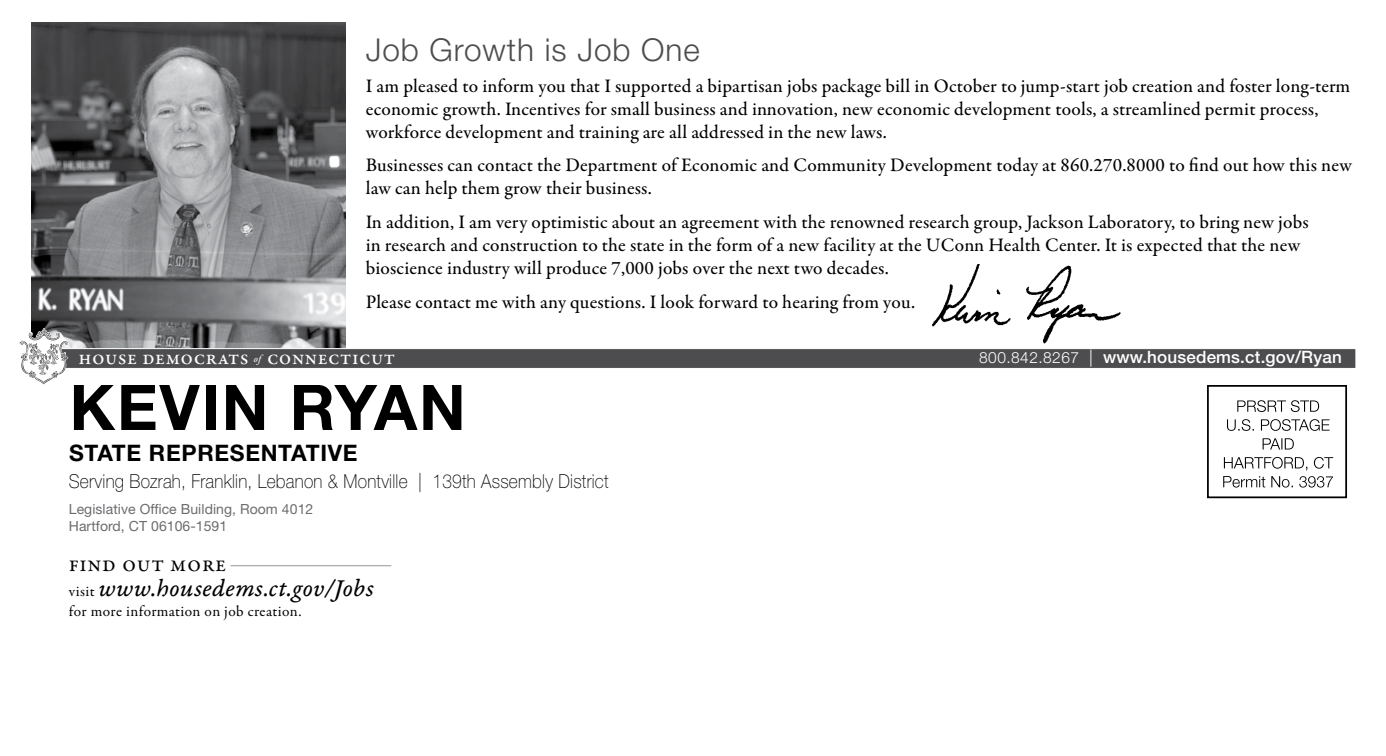
<style>
.page{position:relative;width:1386px;height:756px;background:#fff}
.page>*{position:absolute;margin:0;border:0;box-sizing:border-box;transform-origin:0 0}
.t1{font:700 63px "Helvetica Neue LT Std";letter-spacing:.03em;color:#000}
.t2{font:300 31.5px "Helvetica Neue LT Std";letter-spacing:.03em;color:#4d4d4f}
.t3{font:25.55px "Garamond Premr Pro It Capt";letter-spacing:.01em;color:#000}
.t4{font:22.93px "Garamond Premr Pro";letter-spacing:.03em;color:#000}
.t5{font:700 22.75px "Helvetica Neue LT Std";letter-spacing:.03em;color:#000}
.t6{font:500 20.3px "Garamond Premr Pro";letter-spacing:.025em;color:#fff}
.t7{font:500 19.25px/23.1px "Garamond Premr Pro";letter-spacing:.01em;color:#000}
.t8{font:100 19.25px "Helvetica Neue LT Std";letter-spacing:.015em;color:#000;scale:.9 1}
.t9{font:500 16.97px "Helvetica Neue LT Std";letter-spacing:.01em;color:#fff}
.t10{font:15.22px "Garamond Premr Pro";letter-spacing:.02em;color:#000}
.t11{font:14px/16.8px "Helvetica Neue LT Std";letter-spacing:.005em;color:#6b6c6f}
.s1{font-family:"Garamond Premr Pro Med It";font-weight:400;font-size:10.5px}
.s2{font-weight:300;font-size:15.4px}
.s3{font-weight:300}
.s4{font-family:"Garamond Premr Pro";font-size:15.22px}
</style>
<div class="page">
<img style="left:32px;top:23px;width:314px;height:325px">
<svg style="left:1223px;top:457px;width:110px;height:31px"></svg>
<svg style="left:1263px;top:438px;width:31px;height:12px"></svg>
<svg style="left:1227px;top:419px;width:103px;height:12px"></svg>
<svg style="left:1237px;top:400px;width:82px;height:12px"></svg>
<div style="left:1207px;top:385px;width:140px;height:113px;border:2px solid #000"></div>
<div style="left:34px;top:348px;width:1322px;height:21px;background:#4d4d4f;border:1px solid #fff"></div>
<svg style="left:19px;top:328px;width:50px;height:57px"></svg>
<hr style="left:231px;top:565px;width:160px;height:1px;background:#000">
<img style="left:905px;top:265px;width:240px;height:85px">
<h2 class="t2" style="left:366px;top:30px;width:335px">Job Growth is Job One</h2>
<p class="t7" style="left:366px;top:74px;width:986px">I am pleased to inform you that I supported a bipartisan jobs package bill in October to jump-start job creation and foster long-term economic growth. Incentives for small business and innovation, new economic development tools, a streamlined permit process, workforce development and training are all addressed in the new laws.</p>
<p class="t7" style="left:366px;top:154px;width:988px">Businesses can contact the Department of Economic and Community Development today at 860.270.8000 to find out how this new law can help them grow their business.</p>
<p class="t7" style="left:366px;top:211px;width:945px">In addition, I am very optimistic about an agreement with the renowned research group, Jackson Laboratory, to bring new jobs in research and construction to the state in the form of a new facility at the UConn Health Center. It is expected that the new bioscience industry will produce 7,000 jobs over the next two decades.</p>
<p class="t7" style="left:366px;top:290px;width:551px">Please contact me with any questions. I look forward to hearing from you.</p>
<p class="t6" style="left:79px;top:345px;width:318px">house democrats <span class="s1">of</span> connecticut</p>
<p class="t9" style="left:979px;top:347px;width:364px"><span class="s2">800.842.8267</span> <span class="s3">|</span> www.housedems.ct.gov/Ryan</p>
<h1 class="t1" style="left:70px;top:369px;width:398px">KEVIN RYAN</h1>
<p class="t5" style="left:69px;top:439px;width:290px">STATE REPRESENTATIVE</p>
<p class="t8" style="left:69px;top:470px;width:601px">Serving Bozrah, Franklin, Lebanon &amp; Montville | 139th Assembly District</p>
<p class="t11" style="left:69px;top:501px;width:246px">Legislative Office Building, Room 4012<br>Hartford, CT 06106-1591</p>
<p class="t4" style="left:69px;top:550px;width:159px">find out more</p>
<h3 class="t3" style="left:69px;top:572px;width:306px"><span class="s4">visit</span> www.housedems.ct.gov/Jobs</h3>
<p class="t10" style="left:69px;top:602px;width:234px">for more information on job creation.</p>
</div>
